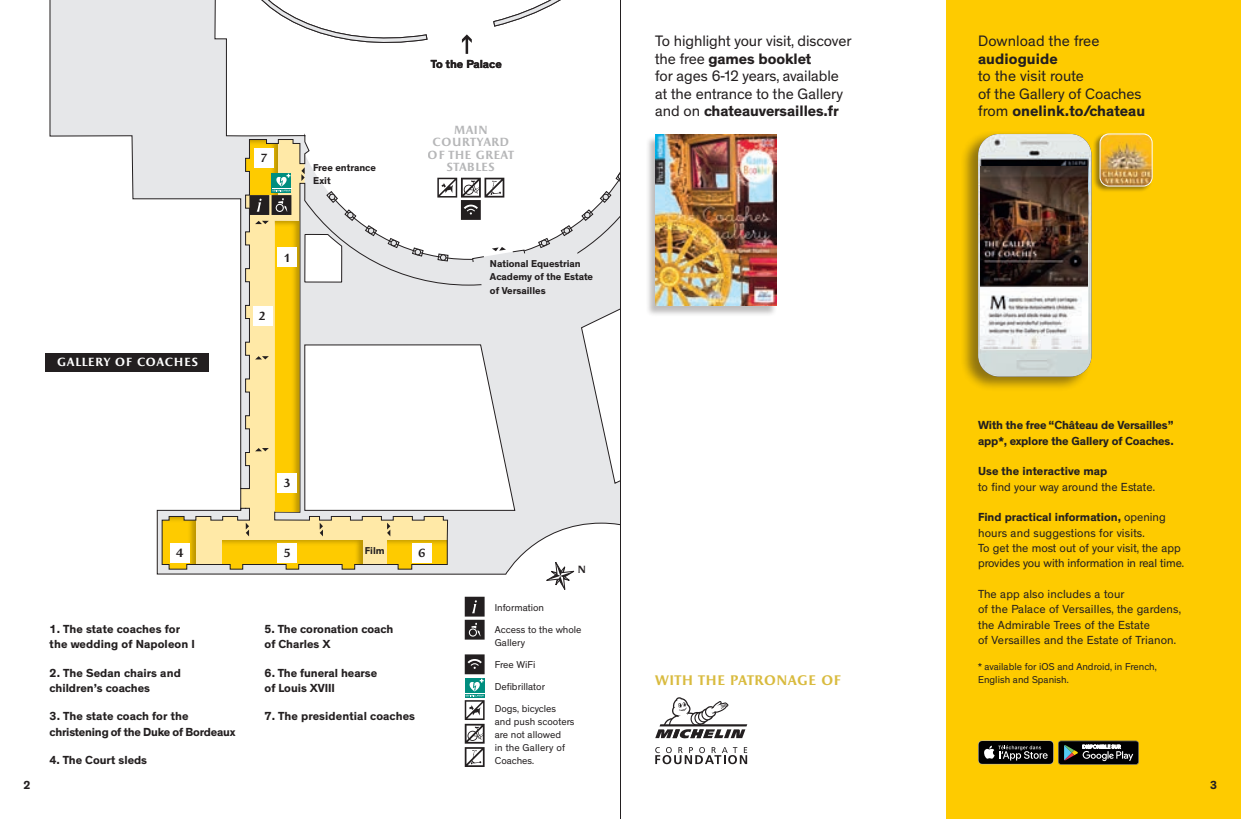
<style>
.page{position:relative;width:1241px;height:819px;background:#fff}
.page>*{position:absolute;margin:0;border:0;box-sizing:border-box;transform-origin:0 0}
.t1{font:15.4px/17.5px "Theinhardt";letter-spacing:-.005em;color:#231f20}
.t2{font:700 15.4px "Theinhardt";letter-spacing:.005em;color:#231f20}
.t3{font:700 14px "Apollon";color:#d9bb3f}
.t4{font:700 11.9px/15.2px "Theinhardt";color:#231f20}
.t5{font:11.9px/15.2px "Theinhardt";letter-spacing:.01em;color:#231f20}
.t6{font:700 11.9px/12.2px "Apollon";color:#6c6d70;text-align:center}
.t7{font:700 11.9px "Apollon";letter-spacing:.03em;color:#fff}
.t8{font:700 11.9px "Apollon";color:#231f20}
.t9{font:700 10.5px "Apollon";color:#231f20}
.t10{font:10.15px/13.1px "Theinhardt";color:#231f20}
.t11{font:700 10.15px/13.1px "Theinhardt";color:#231f20}
.s1{font-weight:700}
</style>
<div class="page">
<div style="left:946px;top:0;width:294px;height:819px;background:#fecb00"></div>
<div style="left:1092px;top:133px;width:60px;height:59px;background:#231f20;opacity:.5"></div>
<img style="left:1099px;top:134px;width:52px;height:52px">
<div style="left:1099px;top:134px;width:53px;height:52px;border:1px solid #fff;border-radius:9px"></div>
<div style="left:959px;top:130px;width:133px;height:262px;background:#231f20;opacity:.5"></div>
<img style="left:977px;top:134px;width:114px;height:242px">
<img style="left:980px;top:166px;width:107px;height:183px">
<svg style="left:978px;top:740px;width:160px;height:24px;background:#3e3c31"></svg>
<svg style="left:464px;top:596px;width:20px;height:43px"></svg>
<svg style="left:464px;top:654px;width:20px;height:113px"></svg>
<div style="left:645px;top:135px;width:131px;height:182px;background:#231f20;opacity:.3"></div>
<img style="left:655px;top:134px;width:121px;height:171px">
<svg style="left:157px;top:291px;width:463px;height:283px;background:#e8e2cc"></svg>
<div style="left:274px;top:218px;width:28px;height:294px;background:#231f20;opacity:.3"></div>
<svg style="left:50px;top:0;width:259px;height:489px"></svg>
<svg style="left:304px;top:344px;width:211px;height:166px"></svg>
<svg style="left:255px;top:356px;width:14px;height:3px"></svg>
<svg style="left:255px;top:448px;width:14px;height:3px"></svg>
<svg style="left:246px;top:522px;width:3px;height:14px"></svg>
<svg style="left:319px;top:522px;width:4px;height:14px"></svg>
<svg style="left:387px;top:522px;width:3px;height:14px"></svg>
<div style="left:277px;top:543px;width:20px;height:19px;background:#fff"></div>
<div style="left:277px;top:473px;width:20px;height:20px;background:#fff"></div>
<div style="left:170px;top:543px;width:19px;height:19px;background:#fff"></div>
<div style="left:412px;top:543px;width:19px;height:19px;background:#fff"></div>
<svg style="left:240px;top:488px;width:1px;height:22px"></svg>
<svg style="left:545px;top:561px;width:29px;height:29px"></svg>
<div style="left:45px;top:353px;width:164px;height:18px;background:#231f20"></div>
<svg style="left:655px;top:747px;width:92px;height:17px"></svg>
<svg style="left:655px;top:697px;width:92px;height:41px"></svg>
<div style="left:253px;top:306px;width:19px;height:20px;background:#fff"></div>
<svg style="left:234px;top:0;width:415px;height:291px"></svg>
<hr style="left:620px;top:0;width:1px;height:819px;background:#231f20">
<p class="t7" style="left:57px;top:355px;width:143px">GALLERY OF COACHES</p>
<p class="t8" style="left:261px;top:151px;width:8px">7</p>
<p class="t11" style="left:313px;top:161px;width:64px">Free entrance<br>Exit</p>
<p class="t8" style="left:284px;top:251px;width:7px">1</p>
<p class="t8" style="left:259px;top:309px;width:9px">2</p>
<p class="t4" style="left:431px;top:57px;width:72px">To the Palace</p>
<p class="t6" style="left:427px;top:125px;width:88px">MAIN<br>COURTYARD<br>OF THE GREAT<br>STABLES</p>
<p class="t11" style="left:490px;top:257px;width:105px">National Equestrian<br>Academy of the Estate of Versailles</p>
<p class="t8" style="left:284px;top:476px;width:8px">3</p>
<p class="t8" style="left:283px;top:546px;width:9px">5</p>
<p class="t11" style="left:365px;top:544px;width:21px">Film</p>
<p class="t8" style="left:176px;top:546px;width:10px">4</p>
<p class="t8" style="left:417px;top:546px;width:10px">6</p>
<p class="t4" style="left:50px;top:621px;width:147px">1. The state coaches for the wedding of Napoleon I</p>
<p class="t4" style="left:50px;top:665px;width:133px">2. The Sedan chairs and children’s coaches</p>
<p class="t4" style="left:50px;top:709px;width:187px">3. The state coach for the christening of the Duke of Bordeaux</p>
<p class="t4" style="left:50px;top:752px;width:99px">4. The Court sleds</p>
<p class="t4" style="left:264px;top:621px;width:130px">5. The coronation coach of Charles X</p>
<p class="t4" style="left:264px;top:665px;width:114px">6. The funeral hearse of Louis XVIII</p>
<p class="t4" style="left:264px;top:709px;width:152px">7. The presidential coaches</p>
<p class="t9" style="left:577px;top:563px;width:10px">N</p>
<p class="t10" style="left:494px;top:597px;width:88px;line-height:21.9px">Information<br>Access to the whole</p>
<p class="t10" style="left:494px;top:632px;width:63px;line-height:21.9px">Gallery<br>Free WiFi<br>Defibrillator<br>Dogs, bicycles</p>
<p class="t10" style="left:494px;top:715px;width:81px">and push scooters are not allowed<br>in the Gallery of<br>Coaches.</p>
<p class="t1" style="left:655px;top:33px;width:198px">To highlight your visit, discover the free <span class="s1">games booklet<br></span>for ages 6-12 years, available at the entrance to the Gallery and on <span class="s1">chateauversailles.fr</span></p>
<p class="t3" style="left:655px;top:672px;width:187px">WITH THE PATRONAGE OF</p>
<p class="t1" style="left:977px;top:33px;width:123px">Download the free</p>
<p class="t2" style="left:977px;top:49px;width:81px">audioguide</p>
<p class="t1" style="left:977px;top:68px;width:169px">to the visit route<br>of the Gallery of Coaches from <span class="s1">onelink.to/chateau</span></p>
<p class="t4" style="left:977px;top:418px;width:197px">With the free “Château de Versailles” app*, explore the Gallery of Coaches.</p>
<p class="t4" style="left:977px;top:464px;width:131px">Use the interactive map</p>
<p class="t5" style="left:977px;top:479px;width:178px">to find your way around the Estate.</p>
<p class="t5" style="left:977px;top:510px;width:207px"><span class="s1">Find practical information,</span> opening hours and suggestions for visits.<br>To get the most out of your visit, the app provides you with information in real time.</p>
<p class="t5" style="left:977px;top:586px;width:204px">The app also includes a tour<br>of the Palace of Versailles, the gardens, the Admirable Trees of the Estate<br>of Versailles and the Estate of Trianon.</p>
<p class="t10" style="left:977px;top:660px;width:180px">* available for iOS and Android, in French,<br>English and Spanish.</p>
<p class="t4" style="left:24px;top:777px;width:9px">2</p>
<p class="t4" style="left:1209px;top:777px;width:9px">3</p>
</div>
